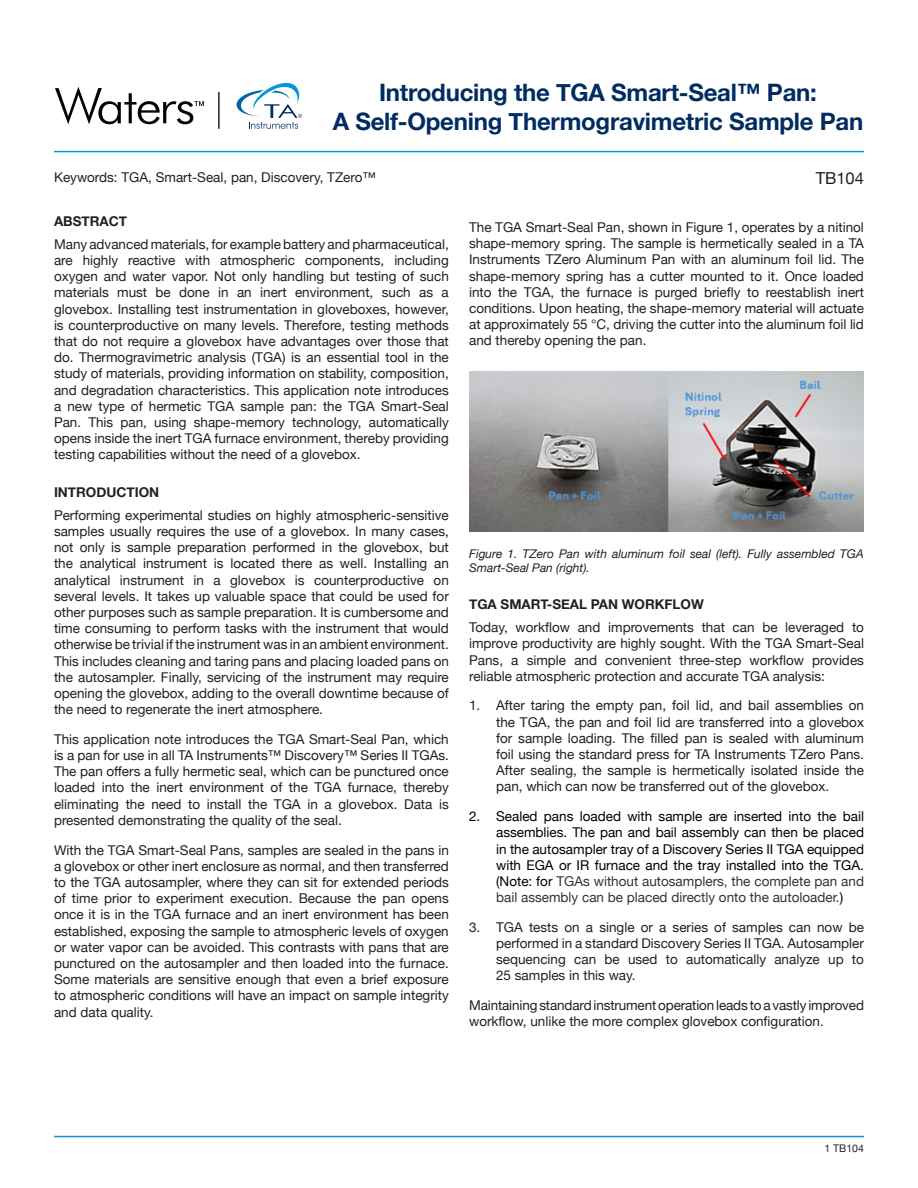
<style>
.page{position:relative;width:918px;height:1188px;background:#fff}
.page>*{position:absolute;margin:0;border:0;box-sizing:border-box;transform-origin:0 0}
.t1{font:700 24px/28.8px "Helvetica Neue";letter-spacing:-.01em;color:#002c62;text-align:center}
.t2{font:16.5px "Helvetica Neue";color:#231f20}
.t3{font:13.5px/16.2px "Helvetica Neue";color:#231f20;text-align:justify}
.t4{font:13.5px/16.2px "Helvetica Neue";color:#000;text-align:justify}
.t5{font:700 13.5px "Helvetica Neue";color:#231f20}
.t6{font:italic 12px/13.5px "Helvetica Neue";color:#231f20}
.t7{font:10.5px "Helvetica Neue";color:#231f20}
.s1{color:#333}
</style>
<div class="page">
<hr style="left:54px;top:151px;width:810px;height:1px;background:#0696d7">
<hr style="left:54px;top:1136px;width:810px;height:1px;background:#0696d7">
<svg style="left:55px;top:87px;width:149px;height:37px"></svg>
<hr style="left:218px;top:92px;width:2px;height:37px;background:#040503">
<svg style="left:236px;top:83px;width:66px;height:46px"></svg>
<img style="left:469px;top:371px;width:395px;height:160px">
<h1 class="t1" style="left:333px;top:78px;width:532px">Introducing the TGA Smart-Seal™ Pan:<br>A Self-Opening Thermogravimetric Sample Pan</h1>
<p class="t3" style="left:54px;top:169px;width:323px">Keywords: TGA, Smart-Seal, pan, Discovery, TZero™</p>
<p class="t2" style="left:816px;top:167px;width:50px">TB104</p>
<p class="t5" style="left:54px;top:210px;width:75px">ABSTRACT</p>
<p class="t3" style="left:54px;top:237px;width:396px">Many advanced materials, for example battery and pharmaceutical, are highly reactive with atmospheric components, including oxygen and water vapor. Not only handling but testing of such materials must be done in an inert environment, such as a glovebox. Installing test instrumentation in gloveboxes, however, is counterproductive on many levels. Therefore, testing methods that do not require a glovebox have advantages over those that do. Thermogravimetric analysis (TGA) is an essential tool in the study of materials, providing information on stability, composition, and degradation characteristics. This application note introduces a new type of hermetic TGA sample pan: the TGA Smart-Seal Pan. This pan, using shape-memory technology, automatically opens inside the inert TGA furnace environment, thereby providing testing capabilities without the need of a glovebox.</p>
<p class="t5" style="left:54px;top:481px;width:107px">INTRODUCTION</p>
<p class="t3" style="left:54px;top:508px;width:396px">Performing experimental studies on highly atmospheric-sensitive samples usually requires the use of a glovebox. In many cases, not only is sample preparation performed in the glovebox, but the analytical instrument is located there as well. Installing an analytical instrument in a glovebox is counterproductive on several levels. It takes up valuable space that could be used for other purposes such as sample preparation. It is cumbersome and time consuming to perform tasks with the instrument that would otherwise be trivial if the instrument was in an ambient environment.<br>This includes cleaning and taring pans and placing loaded pans on the autosampler. Finally, servicing of the instrument may require opening the glovebox, adding to the overall downtime because of the need to regenerate the inert atmosphere.</p>
<p class="t3" style="left:54px;top:732px;width:396px">This application note introduces the TGA Smart-Seal Pan, which is a pan for use in all TA Instruments™ Discovery™ Series II TGAs.<br>The pan offers a fully hermetic seal, which can be punctured once loaded into the inert environment of the TGA furnace, thereby eliminating the need to install the TGA in a glovebox. Data is presented demonstrating the quality of the seal.</p>
<p class="t3" style="left:54px;top:842px;width:396px">With the TGA Smart-Seal Pans, samples are sealed in the pans in a glovebox or other inert enclosure as normal, and then transferred to the TGA autosampler, where they can sit for extended periods of time prior to experiment execution. Because the pan opens once it is in the TGA furnace and an inert environment has been established, exposing the sample to atmospheric levels of oxygen or water vapor can be avoided. This contrasts with pans that are punctured on the autosampler and then loaded into the furnace.<br>Some materials are sensitive enough that even a brief exposure to atmospheric conditions will have an impact on sample integrity and data quality.</p>
<p class="t3" style="left:469px;top:220px;width:396px">The TGA Smart-Seal Pan, shown in Figure 1, operates by a nitinol shape-memory spring. The sample is hermetically sealed in a TA Instruments TZero Aluminum Pan with an aluminum foil lid. The shape-memory spring has a cutter mounted to it. Once loaded into the TGA, the furnace is purged briefly to reestablish inert conditions. Upon heating, the shape-memory material will actuate at approximately 55 °C, driving the cutter into the aluminum foil lid and thereby opening the pan.</p>
<p class="t6" style="left:469px;top:548px;width:396px">Figure 1. TZero Pan with aluminum foil seal (left). Fully assembled TGA<br>Smart-Seal Pan (right).</p>
<p class="t5" style="left:469px;top:594px;width:236px">TGA SMART-SEAL PAN WORKFLOW</p>
<p class="t3" style="left:469px;top:620px;width:396px">Today, workflow and improvements that can be leveraged to improve productivity are highly sought. With the TGA Smart-Seal Pans, a simple and convenient three-step workflow provides reliable atmospheric protection and accurate TGA analysis:</p>
<p class="t3" style="left:496px;top:698px;width:369px;text-indent:-27px">1. After taring the empty pan, foil lid, and bail assemblies on the TGA, the pan and foil lid are transferred into a glovebox for sample loading. The filled pan is sealed with aluminum foil using the standard press for TA Instruments TZero Pans.<br>After sealing, the sample is hermetically isolated inside the pan, which can now be transferred out of the glovebox.</p>
<p class="t4" style="left:496px;top:809px;width:369px;text-indent:-27px">2. Sealed pans loaded with sample are inserted into the bail assemblies. The pan and bail assembly can then be placed in the autosampler tray of a Discovery Series II TGA equipped with EGA or IR furnace and the tray installed into the TGA. (Note: for <span class="s1">TGAs without autosamplers, the complete pan and bail assembly can be placed directly onto the autoloader.</span>)</p>
<p class="t3" style="left:496px;top:920px;width:369px;text-indent:-27px">3. TGA tests on a single or a series of samples can now be performed in a standard Discovery Series II TGA. Autosampler sequencing can be used to automatically analyze up to 25 samples in this way.</p>
<p class="t3" style="left:469px;top:998px;width:396px">Maintaining standard instrument operation leads to a vastly improved workflow, unlike the more complex glovebox configuration.</p>
<p class="t7" style="left:825px;top:1141px;width:41px">1 TB104</p>
</div>
